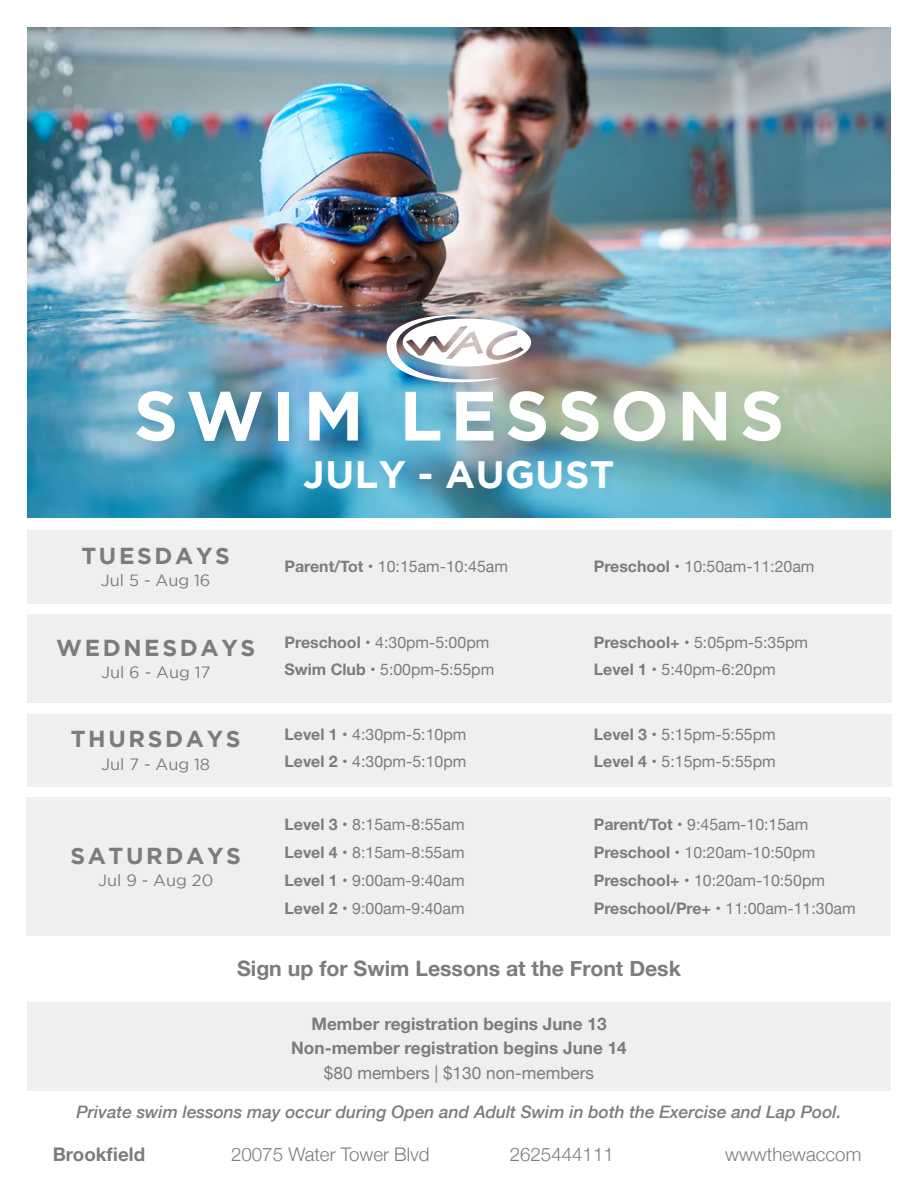
<style>
.page{position:relative;width:918px;height:1188px;background:#fff}
.page>*{position:absolute;margin:0;border:0;box-sizing:border-box;transform-origin:0 0}
.t1{font:700 69.6px "Gotham";letter-spacing:.115em;color:#fff}
.t2{font:700 38.1px "Gotham";letter-spacing:.015em;color:#fff}
.t3{font:700 23.1px "Gotham";letter-spacing:.115em;color:#7c7c7c}
.t4{font:700 21.3px "Helvetica Neue";color:#7c7c7c}
.t5{font:300 18.75px "Helvetica Neue";color:#7c7c7c}
.t6{font:700 18.75px "Helvetica Neue";color:#7c7c7c}
.t7{font:italic 500 17.25px "Helvetica Neue";color:#7c7c7c}
.t8{font:700 17.25px/24.5px "Helvetica Neue";color:#7c7c7c;text-align:center}
.t9{font:17.25px "Helvetica Neue";color:#7c7c7c}
.t10{font:16.35px "Gotham";color:#7c7c7c}
.t11{font:15.9px/27.9px "Helvetica Neue";color:#7c7c7c}
.s1{font-weight:700}
</style>
<div class="page">
<img style="left:27px;top:27px;width:864px;height:333px">
<svg style="left:27px;top:360px;width:864px;height:158px;background:#60a5b3"></svg>
<div style="left:135px;top:312px;width:657px;height:188px;background:#231f20;opacity:.05"></div>
<img style="left:386px;top:312px;width:145px;height:75px">
<div style="left:27px;top:614px;width:864px;height:89px;background:#efeff0"></div>
<div style="left:27px;top:530px;width:864px;height:73px;background:#efeff0"></div>
<div style="left:27px;top:714px;width:864px;height:73px;background:#efeff0"></div>
<div style="left:27px;top:798px;width:864px;height:138px;background:#efeff0"></div>
<div style="left:28px;top:1002px;width:863px;height:89px;background:#efeff0"></div>
<h1 class="t1" style="left:134px;top:376px;width:652px">SWIM LESSONS</h1>
<h2 class="t2" style="left:303px;top:452px;width:313px">JULY - AUGUST</h2>
<h3 class="t3" style="left:81px;top:542px;width:150px">TUESDAYS</h3>
<p class="t10" style="left:101px;top:571px;width:111px">Jul 5 - Aug 16</p>
<h3 class="t3" style="left:56px;top:634px;width:201px">WEDNESDAYS</h3>
<p class="t10" style="left:101px;top:663px;width:111px">Jul 6 - Aug 17</p>
<h3 class="t3" style="left:71px;top:726px;width:172px">THURSDAYS</h3>
<p class="t10" style="left:101px;top:755px;width:111px">Jul 7 - Aug 18</p>
<h3 class="t3" style="left:70px;top:842px;width:172px">SATURDAYS</h3>
<p class="t10" style="left:98px;top:872px;width:117px">Jul 9 - Aug 20</p>
<p class="t11" style="left:284px;top:553px;width:225px"><span class="s1">Parent/Tot •</span> 10:15am-10:45am</p>
<p class="t11" style="left:594px;top:553px;width:222px"><span class="s1">Preschool •</span> 10:50am-11:20am</p>
<p class="t11" style="left:284px;top:630px;width:211px;line-height:27px"><span class="s1">Preschool •</span> 4:30pm-5:00pm<br><span class="s1">Swim Club •</span> 5:00pm-5:55pm</p>
<p class="t11" style="left:594px;top:630px;width:216px;line-height:27px"><span class="s1">Preschool+ •</span> 5:05pm-5:35pm<br><span class="s1">Level 1 •</span> 5:40pm-6:20pm</p>
<p class="t11" style="left:284px;top:722px;width:183px;line-height:27px"><span class="s1">Level 1 •</span> 4:30pm-5:10pm<br><span class="s1">Level 2 •</span> 4:30pm-5:10pm</p>
<p class="t11" style="left:594px;top:722px;width:183px;line-height:27px"><span class="s1">Level 3 •</span> 5:15pm-5:55pm<br><span class="s1">Level 4 •</span> 5:15pm-5:55pm</p>
<p class="t11" style="left:284px;top:812px;width:182px;text-align:justify"><span class="s1">Level 3 •</span> 8:15am-8:55am <span class="s1">Level 4 •</span> 8:15am-8:55am <span class="s1">Level 1 •</span> 9:00am-9:40am <span class="s1">Level 2 •</span> 9:00am-9:40am</p>
<p class="t11" style="left:594px;top:812px;width:263px"><span class="s1">Parent/Tot •</span> 9:45am-10:15am<br><span class="s1">Preschool •</span> 10:20am-10:50pm<br><span class="s1">Preschool+ •</span> 10:20am-10:50pm<br><span class="s1">Preschool/Pre+ •</span> 11:00am-11:30am</p>
<h3 class="t4" style="left:237px;top:952px;width:445px">Sign up for Swim Lessons at the Front Desk</h3>
<p class="t8" style="left:291px;top:1012px;width:337px">Member registration begins June 13<br>Non-member registration begins June 14</p>
<p class="t9" style="left:324px;top:1060px;width:272px">$80 members | $130 non-members</p>
<p class="t7" style="left:76px;top:1097px;width:767px">Private swim lessons may occur during Open and Adult Swim in both the Exercise and Lap Pool.</p>
<p class="t6" style="left:53px;top:1139px;width:94px">Brookfield</p>
<p class="t5" style="left:231px;top:1139px;width:200px">20075 Water Tower Blvd</p>
<p class="t5" style="left:510px;top:1139px;width:106px">2625444111</p>
<p class="t5" style="left:725px;top:1139px;width:138px">wwwthewaccom</p>
</div>
